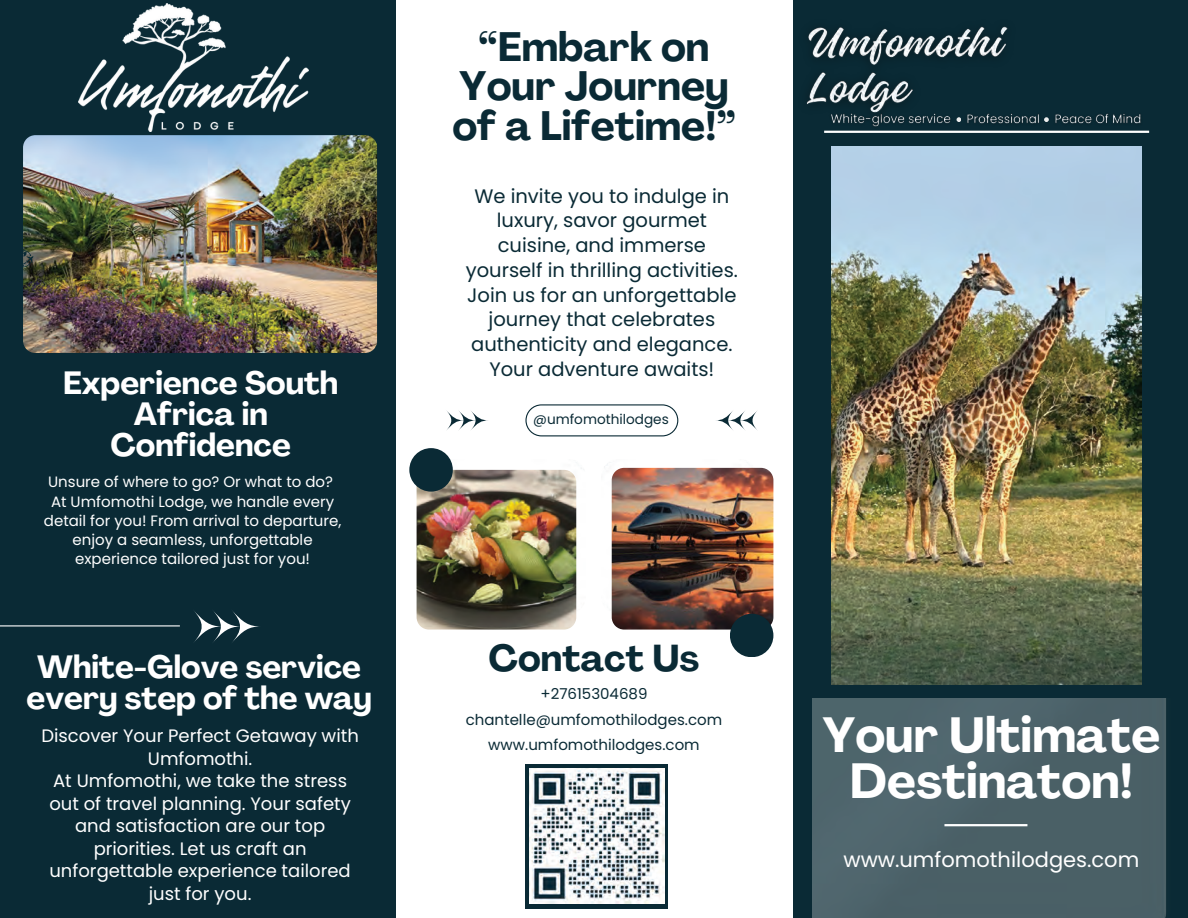
<style>
.page{position:relative;width:1188px;height:918px;background:#0a2a35}
.page>*{position:absolute;margin:0;border:0;box-sizing:border-box;transform-origin:0 0}
.t1{font:700 48.75px/45.6px "Agrandir";color:#fff;text-align:center}
.t2{font:700 40.5px/39.5px "Agrandir";color:#0a2a35;text-align:center}
.t3{font:700 36.9px "Agrandir";color:#0a2a35}
.t4{font:700 31.8px/30.9px "Agrandir";color:#fff;text-align:center}
.t5{font:21px "Poppins";color:#fff}
.t6{font:19.5px/24.8px "Poppins";color:#0a2a35;text-align:center}
.t7{font:18px/22.5px "Poppins";color:#fff;text-align:center}
.t8{font:15px/19px "Poppins";color:#fff;text-align:center}
.t9{font:15px/25.8px "Poppins";color:#0a2a35;text-align:center}
.t10{font:13.65px "Poppins";color:#0a2a35}
</style>
<div class="page">
<img style="left:831px;top:146px;width:310px;height:413px">
<svg style="left:792px;top:559px;width:350px;height:359px"></svg>
<div style="left:813px;top:698px;width:353px;height:220px;background:#4a6067"></div>
<div style="left:396px;top:0;width:396px;height:918px;background:#fff"></div>
<svg style="left:1045px;top:117px;width:4px;height:5px"></svg>
<hr style="left:824px;top:131px;width:325px;height:2px;background:#fff">
<svg style="left:525px;top:404px;width:153px;height:32px"></svg>
<hr style="left:944px;top:824px;width:83px;height:2px;background:#fff">
<img style="left:417px;top:470px;width:159px;height:160px">
<img style="left:612px;top:468px;width:161px;height:162px">
<img style="left:23px;top:135px;width:354px;height:218px">
<div style="left:730px;top:614px;width:43px;height:43px;background:#0a2a35;border-radius:22px"></div>
<div style="left:409px;top:448px;width:44px;height:44px;background:#0a2a35;border-radius:22px"></div>
<hr style="left:0;top:625px;width:180px;height:1px;background:#fff">
<svg style="left:23px;top:250px;width:11px;height:17px"></svg>
<svg style="left:194px;top:611px;width:65px;height:31px"></svg>
<svg style="left:447px;top:411px;width:41px;height:19px"></svg>
<svg style="left:716px;top:411px;width:41px;height:19px"></svg>
<img style="left:78px;top:4px;width:231px;height:128px">
<div style="left:525px;top:764px;width:143px;height:145px;background:#0a2a35"></div>
<img style="left:530px;top:769px;width:135px;height:135px">
<img style="left:1025px;top:114px;width:20px;height:10px">
<img style="left:826px;top:130px;width:131px;height:3px">
<img style="left:1055px;top:113px;width:86px;height:11px">
<img style="left:792px;top:7px;width:233px;height:123px">
<h3 class="t4" style="left:63px;top:368px;width:277px">Experience South<br>Africa in<br>Confidence</h3>
<p class="t8" style="left:44px;top:473px;width:299px">Unsure of where to go? Or what to do?<br>At Umfomothi Lodge, we handle every detail for you! From arrival to departure, enjoy a seamless, unforgettable experience tailored just for you!</p>
<h2 class="t2" style="left:452px;top:27px;width:285px">“Embark on<br>Your Journey of a Lifetime!”</h2>
<p class="t6" style="left:466px;top:183px;width:274px">We invite you to indulge in luxury, savor gourmet cuisine, and immerse yourself in thrilling activities.<br>Join us for an unforgettable journey that celebrates authenticity and elegance.<br>Your adventure awaits!</p>
<p class="t10" style="left:533px;top:412px;width:137px">@umfomothilodges</p>
<h3 class="t4" style="left:27px;top:652px;width:347px">White-Glove service every step of the way</h3>
<h3 class="t3" style="left:489px;top:635px;width:212px">Contact Us</h3>
<p class="t9" style="left:466px;top:681px;width:258px">+27615304689 chantelle@umfomothilodges.com www.umfomothilodges.com</p>
<p class="t7" style="left:41px;top:725px;width:319px">Discover Your Perfect Getaway with<br>Umfomothi.<br>At Umfomothi, we take the stress out of travel planning. Your safety and satisfaction are our top priorities. Let us craft an unforgettable experience tailored just for you.</p>
<h1 class="t1" style="left:822px;top:713px;width:340px">Your Ultimate<br>Destinaton!</h1>
<p class="t5" style="left:843px;top:847px;width:297px">www.umfomothilodges.com</p>
</div>
